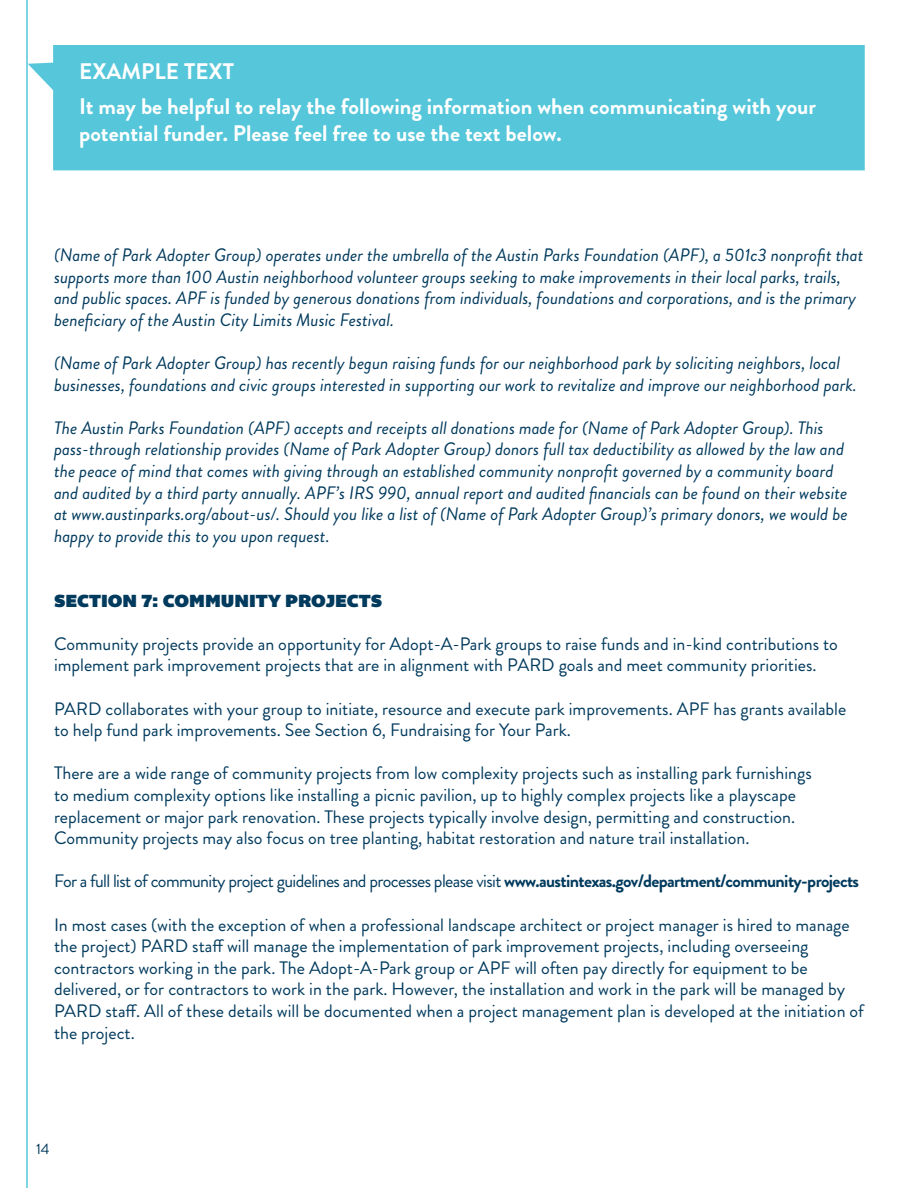
<style>
.page{position:relative;width:918px;height:1188px;background:#fff}
.page>*{position:absolute;margin:0;border:0;box-sizing:border-box;transform-origin:0 0}
.t1{font:700 22.5px/35.5px "Brandon Grotesque";color:#fff}
.t2{font:18px/21.6px "Brandon Grotesque";color:#003a5d}
.t3{font:italic 18px/21.6px "Brandon Grotesque";color:#003a5d}
.t4{font:18px "Brandon Grotesque";letter-spacing:-.035em;color:#003a5d}
.t5{font:18px "Bemio";color:#003a5d}
.t6{font:15px "Brandon Grotesque";color:#003a5d}
.s1{font-weight:700}
</style>
<div class="page">
<hr style="left:26px;top:0;width:2px;height:1188px;background:#56c7da">
<div style="left:28px;top:45px;width:837px;height:125px;background:#56c7da"></div>
<p class="t1" style="left:79px;top:53px;width:739px">EXAMPLE TEXT<br>It may be helpful to relay the following information when communicating with your</p>
<p class="t1" style="left:79px;top:116px;width:484px">potential funder. Please feel free to use the text below.</p>
<p class="t3" style="left:54px;top:244px;width:811px">(Name of Park Adopter Group) operates under the umbrella of the Austin Parks Foundation (APF), a 501c3 nonprofit that supports more than 100 Austin neighborhood volunteer groups seeking to make improvements in their local parks, trails, and public spaces. APF is funded by generous donations from individuals, foundations and corporations, and is the primary beneficiary of the Austin City Limits Music Festival.</p>
<p class="t3" style="left:54px;top:352px;width:804px">(Name of Park Adopter Group) has recently begun raising funds for our neighborhood park by soliciting neighbors, local businesses, foundations and civic groups interested in supporting our work to revitalize and improve our neighborhood park.</p>
<p class="t3" style="left:54px;top:417px;width:795px">The Austin Parks Foundation (APF) accepts and receipts all donations made for (Name of Park Adopter Group). This pass-through relationship provides (Name of Park Adopter Group) donors full tax deductibility as allowed by the law and the peace of mind that comes with giving through an established community nonprofit governed by a community board and audited by a third party annually. APF’s IRS 990, annual report and audited financials can be found on their website at www.austinparks.org/about-us/. Should you like a list of (Name of Park Adopter Group)’s primary donors, we would be happy to provide this to you upon request.</p>
<p class="t5" style="left:54px;top:586px;width:330px">SECTION 7: COMMUNITY PROJECTS</p>
<p class="t2" style="left:54px;top:633px;width:785px">Community projects provide an opportunity for Adopt-A-Park groups to raise funds and in-kind contributions to implement park improvement projects that are in alignment with PARD goals and meet community priorities.</p>
<p class="t2" style="left:54px;top:698px;width:794px">PARD collaborates with your group to initiate, resource and execute park improvements. APF has grants available to help fund park improvements. See Section 6, Fundraising for Your Park.</p>
<p class="t2" style="left:54px;top:763px;width:759px">There are a wide range of community projects from low complexity projects such as installing park furnishings to medium complexity options like installing a picnic pavilion, up to highly complex projects like a playscape replacement or major park renovation. These projects typically involve design, permitting and construction.<br>Community projects may also focus on tree planting, habitat restoration and nature trail installation.</p>
<p class="t4" style="left:54px;top:869px;width:807px">For a full list of community project guidelines and processes please visit <span class="s1">www.austintexas.gov/department/community-projects</span></p>
<p class="t2" style="left:54px;top:914px;width:812px">In most cases (with the exception of when a professional landscape architect or project manager is hired to manage the project) PARD staff will manage the implementation of park improvement projects, including overseeing contractors working in the park. The Adopt-A-Park group or APF will often pay directly for equipment to be delivered, or for contractors to work in the park. However, the installation and work in the park will be managed by PARD staff. All of these details will be documented when a project management plan is developed at the initiation of the project.</p>
<p class="t6" style="left:36px;top:1138px;width:15px">14</p>
</div>
